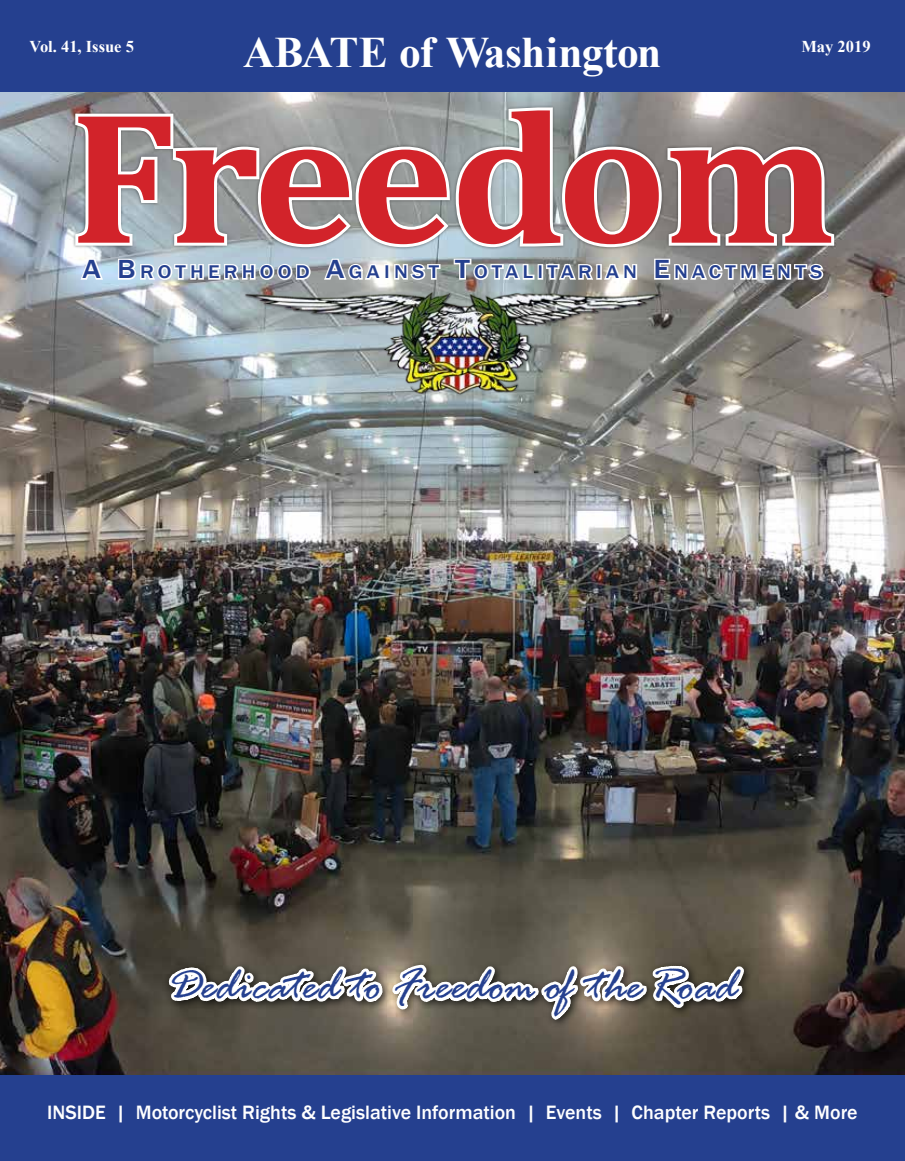
<style>
.page{position:relative;width:905px;height:1161px;background:#fff}
.page>*{position:absolute;margin:0;border:0;box-sizing:border-box;transform-origin:0 0}
.t1{font:700 189.15px "Cambria";letter-spacing:-.03em;color:#d2232a}
.t2{font:italic 48px "Rage";color:#25408f}
.t3{font:700 43.5px "Times New Roman";letter-spacing:-.02em;color:#fff}
.t4{font:500 19.8px "Franklin Gothic";color:#fff}
.t5{font:500 18.9px "Franklin Gothic";letter-spacing:.2em;color:#25408f;scale:1.13 1}
.t6{font:700 16.5px "Times New Roman";color:#fff}
.s1{font-size:27px}
</style>
<div class="page">
<img style="left:0;top:91px;width:904px;height:985px">
<div style="left:0;top:0;width:904px;height:91px;background:#25408f"></div>
<img style="left:239px;top:290px;width:426px;height:107px">
<div style="left:0;top:1076px;width:904px;height:85px;background:#25408f"></div>
<svg style="left:72px;top:104px;width:765px;height:180px"></svg>
<svg style="left:164px;top:893px;width:584px;height:183px;background:#6e695e"></svg>
<h3 class="t3" style="left:243px;top:22px;width:420px">ABATE of Washington</h3>
<p class="t6" style="left:30px;top:35px;width:106px">Vol. 41, Issue 5</p>
<p class="t6" style="left:801px;top:35px;width:71px">May 2019</p>
<h1 class="t1" style="left:69px;top:45px;width:769px">Freedom</h1>
<p class="t5" style="left:83px;top:260px;width:656px"><span class="s1">A B</span>ROTHERHOOD <span class="s1">A</span>GAINST <span class="s1">T</span>OTALITARIAN <span class="s1">E</span> NACTMENTS</p>
<h2 class="t2" style="left:167px;top:960px;width:571px">Dedicated to Freedom of the Road</h2>
<p class="t4" style="left:47px;top:1101px;width:811px">INSIDE | Motorcyclist Rights &amp; Legislative Information | Events | Chapter Reports | &amp; More</p>
</div>
